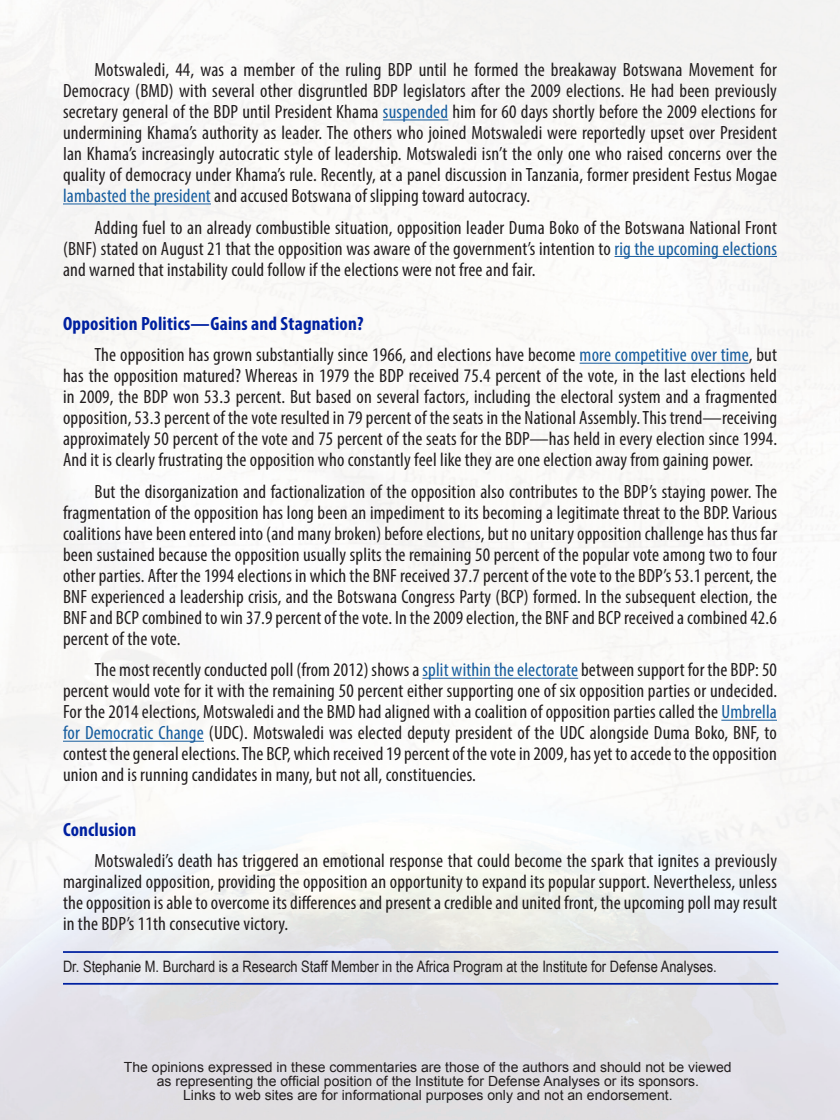
<style>
.page{position:relative;width:840px;height:1120px;background:#fff}
.page>*{position:absolute;margin:0;border:0;box-sizing:border-box;transform-origin:0 0}
.t1{font:condensed 19.25px/21px "Myriad Pro";letter-spacing:.01em;color:#231f20;text-align:justify}
.t2{font:700 condensed 19.25px "Myriad Pro";letter-spacing:.01em;color:#0020a0}
.t3{font:15.75px "Arial Narrow";color:#231f20}
.t4{font:14px/14px "Arial";color:#231f20;text-align:center}
.s1{color:#175d9e}
</style>
<div class="page">
<hr style="left:383px;top:119px;width:65px;height:1px;background:#175d9e">
<hr style="left:63px;top:203px;width:148px;height:1px;background:#175d9e">
<hr style="left:615px;top:256px;width:162px;height:1px;background:#175d9e">
<hr style="left:580px;top:363px;width:169px;height:1px;background:#175d9e">
<hr style="left:422px;top:678px;width:156px;height:1px;background:#175d9e">
<hr style="left:721px;top:720px;width:56px;height:1px;background:#175d9e">
<hr style="left:63px;top:741px;width:141px;height:1px;background:#175d9e">
<hr style="left:63px;top:983px;width:715px;height:2px;background:#0020a0">
<hr style="left:63px;top:951px;width:715px;height:2px;background:#0020a0">
<p class="t1" style="left:63px;top:59px;width:716px;text-indent:31px">Motswaledi, 44, was a member of the ruling BDP until he formed the breakaway Botswana Movement for Democracy (BMD) with several other disgruntled BDP legislators after the 2009 elections. He had been previously secretary general of the BDP until President Khama <span class="s1">suspended</span> him for 60 days shortly before the 2009 elections for undermining Khama’s authority as leader. The others who joined Motswaledi were reportedly upset over President Ian Khama’s increasingly autocratic style of leadership. Motswaledi isn’t the only one who raised concerns over the quality of democracy under Khama’s rule. Recently, at a panel discussion in Tanzania, former president Festus Mogae <span class="s1">lambasted the president</span> and accused Botswana of slipping toward autocracy.</p>
<p class="t1" style="left:63px;top:216px;width:715px;text-indent:31px">Adding fuel to an already combustible situation, opposition leader Duma Boko of the Botswana National Front (BNF) stated on August 21 that the opposition was aware of the government’s intention to <span class="s1">rig the upcoming elections </span>and warned that instability could follow if the elections were not free and fair.</p>
<p class="t2" style="left:63px;top:311px;width:302px">Opposition Politics—Gains and Stagnation?</p>
<p class="t1" style="left:63px;top:344px;width:716px;text-indent:31px">The opposition has grown substantially since 1966, and elections have become <span class="s1">more competitive over time</span>, but has the opposition matured? Whereas in 1979 the BDP received 75.4 percent of the vote, in the last elections held in 2009, the BDP won 53.3 percent. But based on several factors, including the electoral system and a fragmented opposition, 53.3 percent of the vote resulted in 79 percent of the seats in the National Assembly. This trend—receiving approximately 50 percent of the vote and 75 percent of the seats for the BDP—has held in every election since 1994.<br>And it is clearly frustrating the opposition who constantly feel like they are one election away from gaining power.</p>
<p class="t1" style="left:63px;top:481px;width:716px;text-indent:31px">But the disorganization and factionalization of the opposition also contributes to the BDP’s staying power. The fragmentation of the opposition has long been an impediment to its becoming a legitimate threat to the BDP. Various coalitions have been entered into (and many broken) before elections, but no unitary opposition challenge has thus far been sustained because the opposition usually splits the remaining 50 percent of the popular vote among two to four other parties. After the 1994 elections in which the BNF received 37.7 percent of the vote to the BDP’s 53.1 percent, the BNF experienced a leadership crisis, and the Botswana Congress Party (BCP) formed. In the subsequent election, the BNF and BCP combined to win 37.9 percent of the vote. In the 2009 election, the BNF and BCP received a combined 42.6 percent of the vote.</p>
<p class="t1" style="left:63px;top:659px;width:716px;text-indent:31px">The most recently conducted poll (from 2012) shows a <span class="s1">split within the electorate</span> between support for the BDP: 50 percent would vote for it with the remaining 50 percent either supporting one of six opposition parties or undecided.<br>For the 2014 elections, Motswaledi and the BMD had aligned with a coalition of opposition parties called the <span class="s1">Umbrella for Democratic Change</span> (UDC). Motswaledi was elected deputy president of the UDC alongside Duma Boko, BNF, to contest the general elections. The BCP, which received 19 percent of the vote in 2009, has yet to accede to the opposition union and is running candidates in many, but not all, constituencies.</p>
<p class="t2" style="left:63px;top:817px;width:75px">Conclusion</p>
<p class="t1" style="left:63px;top:850px;width:716px;text-indent:31px">Motswaledi’s death has triggered an emotional response that could become the spark that ignites a previously marginalized opposition, providing the opposition an opportunity to expand its popular support. Nevertheless, unless the opposition is able to overcome its differences and present a credible and united front, the upcoming poll may result in the BDP’s 11th consecutive victory.</p>
<p class="t3" style="left:63px;top:955px;width:655px">Dr. Stephanie M. Burchard is a Research Staff Member in the Africa Program at the Institute for Defense Analyses.</p>
<p class="t4" style="left:124px;top:1060px;width:609px">The opinions expressed in these commentaries are those of the authors and should not be viewed as representing the official position of the Institute for Defense Analyses or its sponsors.<br>Links to web sites are for informational purposes only and not an endorsement.</p>
</div>
